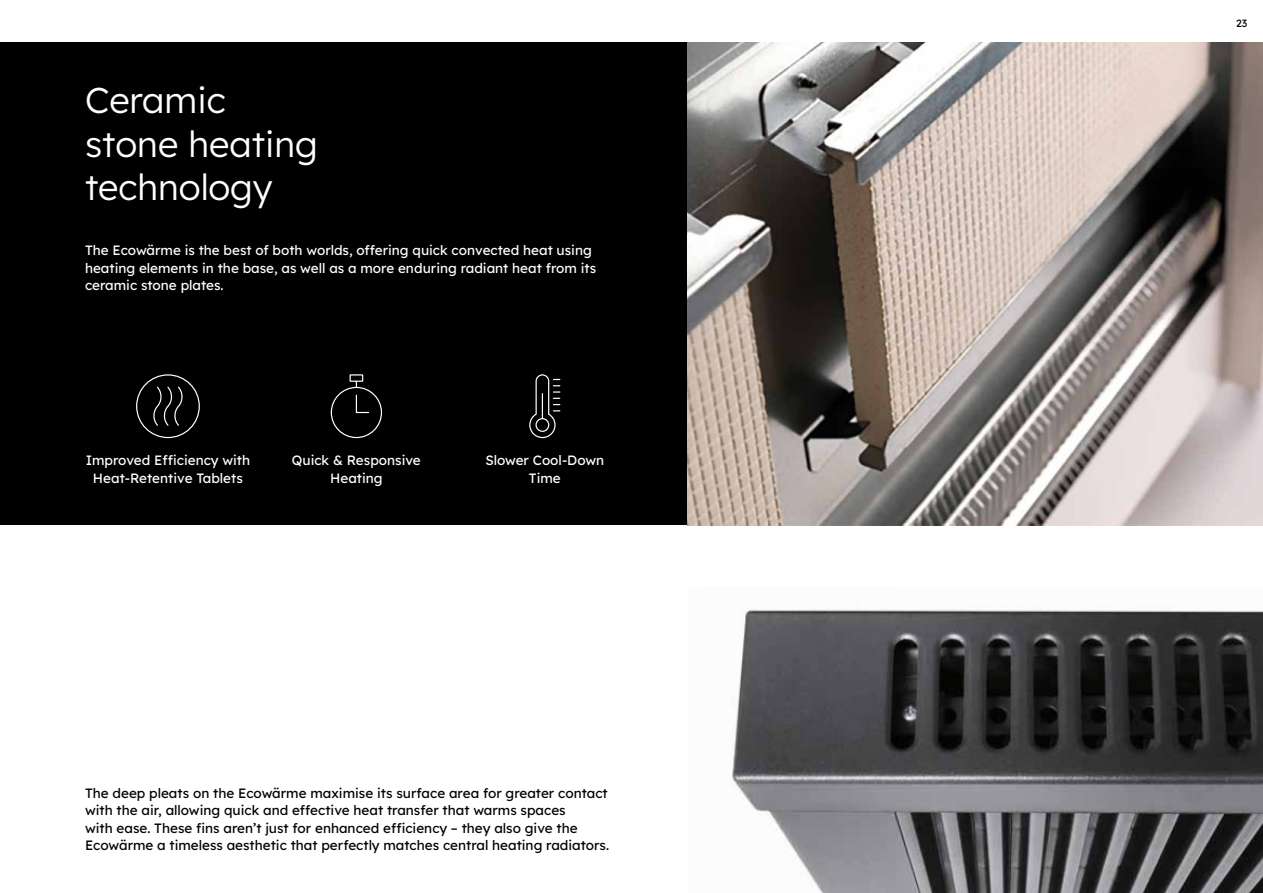
<style>
.page{position:relative;width:1263px;height:893px;background:#fff}
.page>*{position:absolute;margin:0;border:0;box-sizing:border-box;transform-origin:0 0}
.t1{font:300 36px/43.2px "Lexend";color:#fff}
.t2{font:13.5px/17.5px "Lexend";color:#000}
.t3{font:13.5px/17.5px "Lexend";color:#fff;text-align:center}
.t4{font:10.5px "Lexend";color:#000}
</style>
<div class="page">
<img style="left:732px;top:609px;width:531px;height:284px">
<div style="left:0;top:43px;width:687px;height:482px;background:#000"></div>
<img style="left:687px;top:43px;width:576px;height:482px">
<svg style="left:153px;top:386px;width:30px;height:40px"></svg>
<div style="left:136px;top:374px;width:64px;height:64px;border:1px solid #fff;border-radius:50%"></div>
<svg style="left:529px;top:374px;width:31px;height:65px"></svg>
<svg style="left:330px;top:374px;width:53px;height:65px"></svg>
<h1 class="t1" style="left:85px;top:77px;width:234px">Ceramic stone heating technology</h1>
<p class="t3" style="left:85px;top:241px;width:513px;text-align:left">The Ecowärme is the best of both worlds, offering quick convected heat using heating elements in the base, as well as a more enduring radiant heat from its ceramic stone plates.</p>
<p class="t3" style="left:86px;top:451px;width:166px">Improved Efficiency with<br>Heat-Retentive Tablets</p>
<p class="t3" style="left:292px;top:451px;width:130px">Quick &amp; Responsive<br>Heating</p>
<p class="t3" style="left:485px;top:451px;width:120px">Slower Cool-Down<br>Time</p>
<p class="t2" style="left:85px;top:783px;width:524px">The deep pleats on the Ecowärme maximise its surface area for greater contact with the air, allowing quick and effective heat transfer that warms spaces<br>with ease. These fins aren’t just for enhanced efficiency – they also give the Ecowärme a timeless aesthetic that perfectly matches central heating radiators.</p>
<p class="t4" style="left:1236px;top:15px;width:13px">23</p>
</div>
